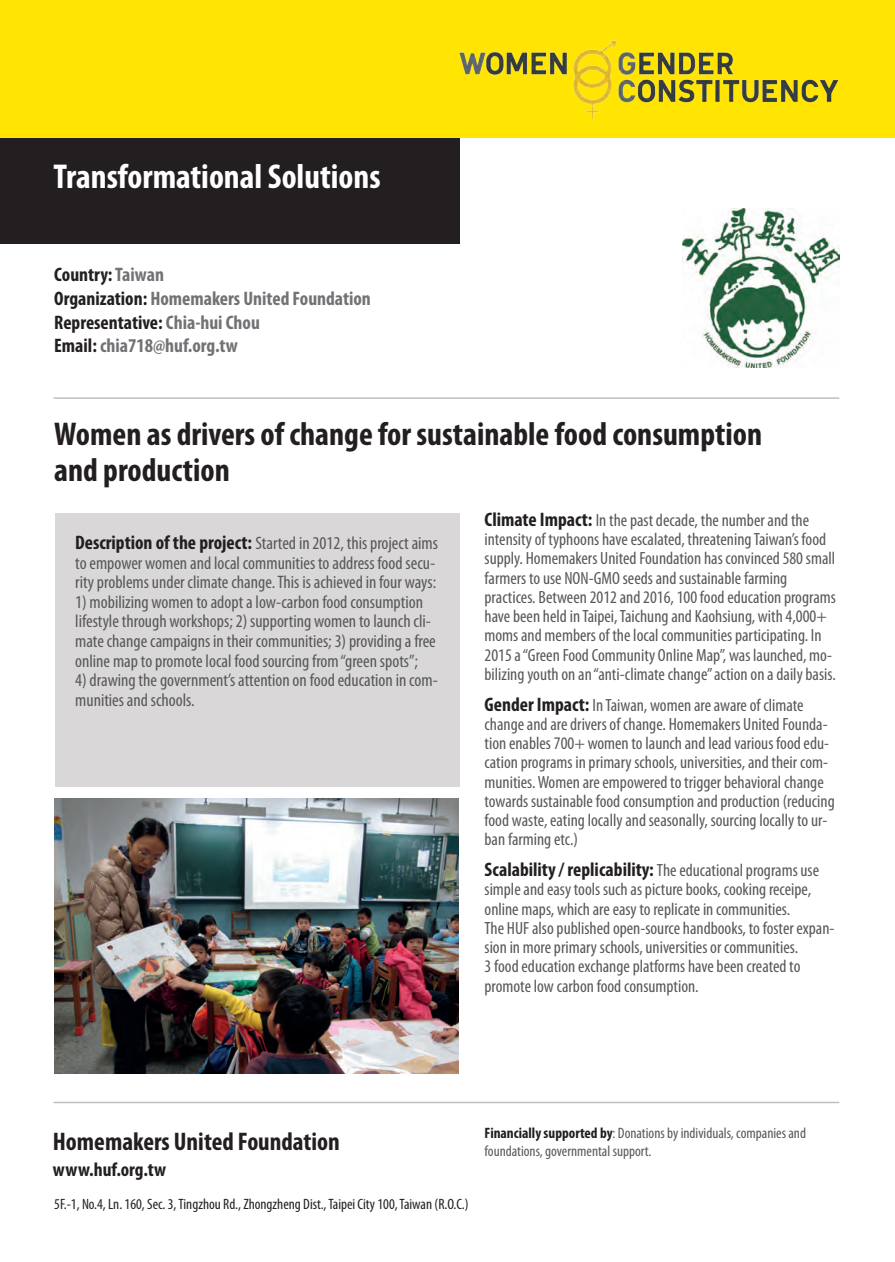
<style>
.page{position:relative;width:895px;height:1262px;background:#fff}
.page>*{position:absolute;margin:0;border:0;box-sizing:border-box;transform-origin:0 0}
.t1{font:700 condensed 34.65px "Myriad Pro";color:#fff}
.t2{font:700 condensed 33px/36px "Myriad Pro";color:#231f20}
.t3{font:700 condensed 25.5px "Myriad Pro";color:#231f20}
.t4{font:700 condensed 19.65px/23.5px "Myriad Pro";color:#717275}
.t5{font:700 condensed 19.65px "Myriad Pro";color:#231f20}
.t6{font:700 condensed 19.5px "Myriad Pro";color:#231f20}
.t7{font:condensed 18.15px/19.6px "Myriad Pro";color:#57585a}
.t8{font:condensed 17.7px/19.2px "Myriad Pro";color:#57585a}
.t9{font:condensed 15.15px/17.4px "Myriad Pro";color:#57585a}
.t10{font:condensed 15px "Myriad Pro";color:#231f20}
.s1{color:#231f20}
.s2{font-weight:700;font-size:19.65px;color:#231f20}
.s3{font-weight:400;font-size:17.7px;color:#57585a}
.s4{font-weight:700;color:#231f20}
</style>
<div class="page">
<div style="left:0;top:130px;width:459px;height:113px;background:#231f20"></div>
<img style="left:54px;top:798px;width:405px;height:275px">
<div style="left:55px;top:513px;width:404px;height:273px;background:#d9d7d7"></div>
<div style="left:0;top:0;width:895px;height:138px;background:#ffe501"></div>
<img style="left:459px;top:40px;width:380px;height:80px">
<hr style="left:53px;top:397px;width:786px;height:2px;background:#c4bfbf">
<hr style="left:53px;top:1101px;width:786px;height:2px;background:#c4bfbf">
<img style="left:682px;top:209px;width:157px;height:158px">
<h1 class="t1" style="left:53px;top:155px;width:328px">Transformational Solutions</h1>
<p class="t4" style="left:54px;top:263px;width:318px"><span class="s1">Country:</span> Taiwan<br><span class="s1">Organization:</span> Homemakers United Foundation<br><span class="s1">Representative:</span> Chia-hui Chou<br><span class="s1">Email:</span> chia718@huf.org.tw</p>
<h2 class="t2" style="left:54px;top:415px;width:709px">Women as drivers of change for sustainable food consumption and production</h2>
<p class="t7" style="left:75px;top:533px;width:364px"><span class="s2">Description of the project:</span> Started in 2012, this project aims to empower women and local communities to address food secu&shy;rity problems under climate change. This is achieved in four ways:</p>
<p class="t7" style="left:75px;top:591px;width:362px">1) mobilizing women to adopt a low-carbon food consumption lifestyle through workshops; 2) supporting women to launch cli&shy;mate change campaigns in their communities; 3) providing a free online map to promote local food sourcing from “green spots”;</p>
<p class="t7" style="left:75px;top:670px;width:364px">4) drawing the government’s attention on food education in com&shy;munities and schools.</p>
<p class="t8" style="left:484px;top:510px;width:353px"><span class="s2">Climate Impact:</span> In the past decade, the number and the intensity of typhoons have escalated, threatening Taiwan’s food supply. Homemakers United Foundation has convinced 580 small farmers to use NON-GMO seeds and sustainable farming practices. Between 2012 and 2016, 100 food education programs have been held in Taipei, Taichung and Kaohsiung, with 4,000+ moms and members of the local communities participating. In 2015 a “Green Food Community Online Map”, was launched, mo&shy;bilizing youth on an “anti-climate change” action on a daily basis.</p>
<p class="t8" style="left:484px;top:695px;width:352px"><span class="s2">Gender Impact:</span> In Taiwan, women are aware of climate change and are drivers of change. Homemakers United Founda&shy;tion enables 700+ women to launch and lead various food edu&shy;cation programs in primary schools, universities, and their com&shy;munities. Women are empowered to trigger behavioral change towards sustainable food consumption and production (reducing food waste, eating locally and seasonally, sourcing locally to ur&shy;ban farming etc.)</p>
<p class="t5" style="left:484px;top:857px;width:336px">Scalability / replicability: <span class="s3">The educational programs use</span></p>
<p class="t8" style="left:484px;top:879px;width:351px">simple and easy tools such as picture books, cooking receipe, online maps, which are easy to replicate in communities.<br>The HUF also published open-source handbooks, to foster expan&shy;sion in more primary schools, universities or communities.<br>3 food education exchange platforms have been created to promote low carbon food consumption.</p>
<h3 class="t3" style="left:53px;top:1125px;width:288px">Homemakers United Foundation</h3>
<p class="t6" style="left:53px;top:1157px;width:115px">www.huf.org.tw</p>
<p class="t10" style="left:54px;top:1194px;width:416px">5F.-1, No.4, Ln. 160, Sec. 3, Tingzhou Rd., Zhongzheng Dist., Taipei City 100, Taiwan (R.O.C.)</p>
<p class="t9" style="left:484px;top:1124px;width:323px"><span class="s4">Financially supported by</span>: Donations by individuals, companies and foundations, governmental support.</p>
</div>
